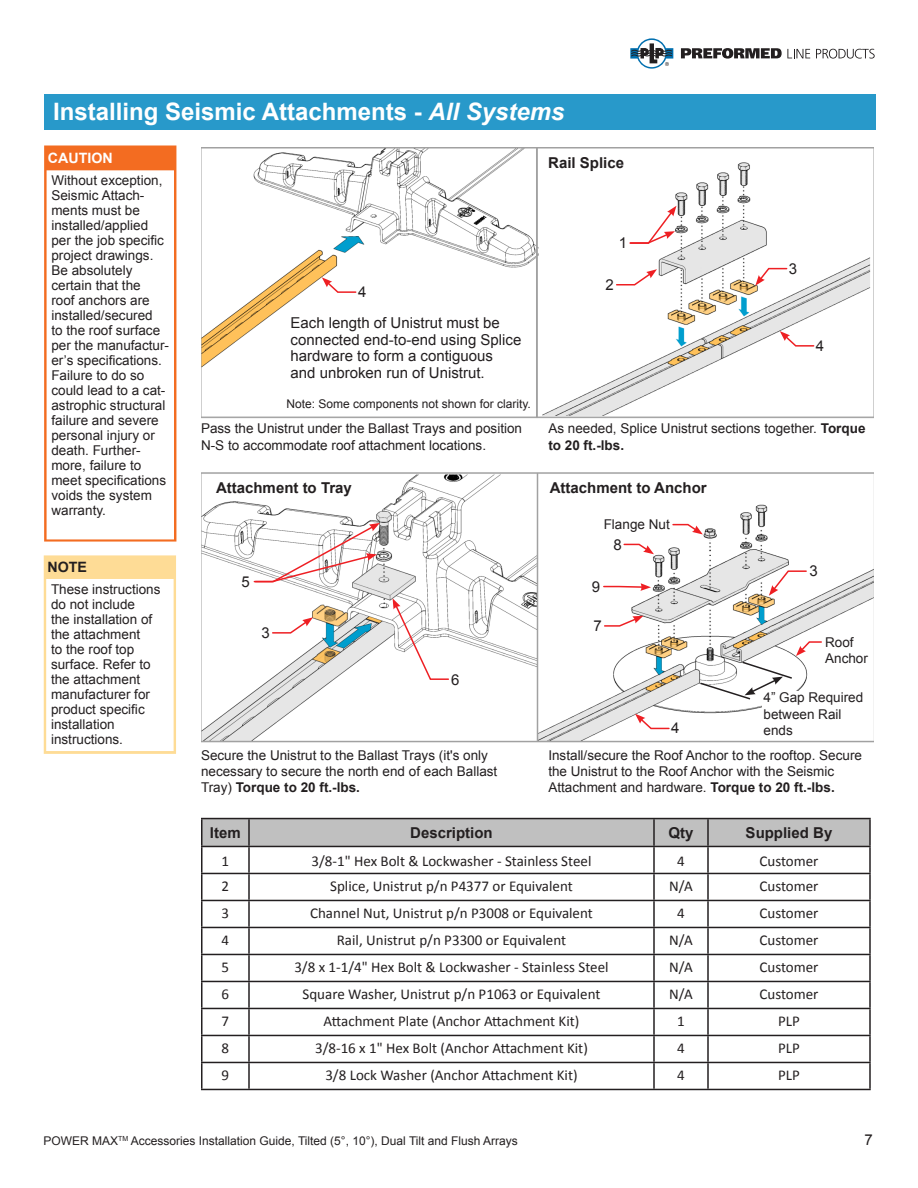
<style>
.page{position:relative;width:918px;height:1188px;background:#fff}
.page>*{position:absolute;margin:0;border:0;box-sizing:border-box;transform-origin:0 0}
.t1{font:700 24px "Arial";color:#fff}
.t2{font:15px "Calibri";color:#231f20}
.t3{font:15px/16.5px "Arial";color:#231f20}
.t4{font:700 15px "Arial";color:#231f20}
.t5{font:700 14.25px "Arial";color:#fff}
.t6{font:700 14.25px "Arial";color:#231f20}
.t7{font:13.5px/15px "Arial";color:#231f20}
.t8{font:12px "Arial";color:#231f20}
.s1{font-style:italic}
.s2{font-weight:700}
</style>
<div class="page">
<svg style="left:630px;top:38px;width:43px;height:31px"></svg>
<svg style="left:681px;top:48px;width:129px;height:11px"></svg>
<svg style="left:816px;top:49px;width:59px;height:10px"></svg>
<img style="left:201px;top:147px;width:673px;height:596px">
<div style="left:762px;top:691px;width:105px;height:45px;background:#fff"></div>
<svg style="left:755px;top:267px;width:33px;height:19px"></svg>
<svg style="left:780px;top:331px;width:35px;height:16px"></svg>
<svg style="left:322px;top:277px;width:35px;height:17px"></svg>
<svg style="left:635px;top:714px;width:35px;height:16px"></svg>
<svg style="left:769px;top:570px;width:39px;height:26px"></svg>
<svg style="left:623px;top:543px;width:31px;height:11px"></svg>
<svg style="left:672px;top:523px;width:31px;height:11px"></svg>
<svg style="left:615px;top:269px;width:42px;height:17px"></svg>
<svg style="left:393px;top:598px;width:57px;height:83px"></svg>
<svg style="left:271px;top:617px;width:42px;height:17px"></svg>
<svg style="left:603px;top:616px;width:41px;height:11px"></svg>
<svg style="left:629px;top:206px;width:47px;height:39px"></svg>
<svg style="left:602px;top:583px;width:49px;height:8px"></svg>
<svg style="left:253px;top:523px;width:127px;height:60px"></svg>
<svg style="left:44px;top:555px;width:132px;height:199px"></svg>
<svg style="left:44px;top:146px;width:132px;height:396px"></svg>
<svg style="left:699px;top:641px;width:124px;height:60px"></svg>
<hr style="left:201px;top:818px;width:48px;height:1px;background:#231f20">
<hr style="left:249px;top:818px;width:405px;height:1px;background:#231f20">
<hr style="left:654px;top:818px;width:54px;height:1px;background:#231f20">
<hr style="left:708px;top:818px;width:163px;height:1px;background:#231f20">
<hr style="left:869px;top:819px;width:2px;height:27px;background:#231f20">
<hr style="left:708px;top:846px;width:163px;height:1px;background:#231f20">
<hr style="left:869px;top:847px;width:2px;height:26px;background:#231f20">
<hr style="left:708px;top:873px;width:163px;height:1px;background:#231f20">
<hr style="left:869px;top:874px;width:2px;height:26px;background:#231f20">
<hr style="left:708px;top:900px;width:163px;height:1px;background:#231f20">
<hr style="left:869px;top:901px;width:2px;height:26px;background:#231f20">
<hr style="left:708px;top:927px;width:163px;height:1px;background:#231f20">
<hr style="left:869px;top:928px;width:2px;height:26px;background:#231f20">
<hr style="left:708px;top:954px;width:163px;height:1px;background:#231f20">
<hr style="left:869px;top:955px;width:2px;height:26px;background:#231f20">
<hr style="left:708px;top:981px;width:163px;height:1px;background:#231f20">
<hr style="left:869px;top:982px;width:2px;height:26px;background:#231f20">
<hr style="left:708px;top:1008px;width:163px;height:1px;background:#231f20">
<hr style="left:869px;top:1009px;width:2px;height:26px;background:#231f20">
<hr style="left:708px;top:1035px;width:163px;height:1px;background:#231f20">
<hr style="left:869px;top:1036px;width:2px;height:26px;background:#231f20">
<svg style="left:201px;top:819px;width:669px;height:270px"></svg>
<hr style="left:249px;top:1062px;width:405px;height:1px;background:#231f20">
<hr style="left:248px;top:1063px;width:2px;height:26px;background:#231f20">
<hr style="left:654px;top:1062px;width:54px;height:1px;background:#231f20">
<hr style="left:653px;top:1063px;width:2px;height:26px;background:#231f20">
<hr style="left:708px;top:1062px;width:163px;height:1px;background:#231f20">
<hr style="left:707px;top:1063px;width:2px;height:26px;background:#231f20">
<hr style="left:869px;top:1063px;width:2px;height:26px;background:#231f20">
<hr style="left:201px;top:1089px;width:48px;height:1px;background:#231f20">
<hr style="left:249px;top:1089px;width:405px;height:1px;background:#231f20">
<hr style="left:654px;top:1089px;width:54px;height:1px;background:#231f20">
<hr style="left:708px;top:1089px;width:163px;height:1px;background:#231f20">
<div style="left:44px;top:94px;width:832px;height:36px;background:#2899ca"></div>
<p class="t1" style="left:53px;top:96px;width:513px">Installing Seismic Attachments - <span class="s1">All Systems</span></p>
<p class="t5" style="left:48px;top:149px;width:66px">CAUTION</p>
<p class="t7" style="left:51px;top:173px;width:119px">Without exception,<br>Seismic Attach&shy;ments must be installed/applied per the job specific project drawings.<br>Be absolutely certain that the<br>roof anchors are installed/secured<br>to the roof surface per the manufactur&shy;er’s specifications.<br>Failure to do so could lead to a cat&shy;astrophic structural failure and severe personal injury or death. Further&shy;more, failure to meet specifications voids the system warranty.</p>
<p class="t6" style="left:48px;top:557px;width:41px">NOTE</p>
<p class="t7" style="left:51px;top:582px;width:111px">These instructions do not include<br>the installation of the attachment<br>to the roof top surface. Refer to the attachment manufacturer for product specific installation instructions.</p>
<p class="t4" style="left:548px;top:153px;width:77px">Rail Splice</p>
<p class="t3" style="left:358px;top:284px;width:10px">4</p>
<p class="t3" style="left:291px;top:315px;width:232px">Each length of Unistrut must be connected end-to-end using Splice hardware to form a contiguous and unbroken run of Unistrut.</p>
<p class="t8" style="left:286px;top:396px;width:246px">Note: Some components not shown for clarity.</p>
<p class="t7" style="left:201px;top:421px;width:323px;line-height:16.2px">Pass the Unistrut under the Ballast Trays and position<br>N-S to accommodate roof attachment locations.</p>
<p class="t3" style="left:619px;top:235px;width:10px">1</p>
<p class="t3" style="left:605px;top:276px;width:10px">2</p>
<p class="t3" style="left:789px;top:260px;width:10px">3</p>
<p class="t3" style="left:816px;top:337px;width:10px">4</p>
<p class="t7" style="left:548px;top:421px;width:319px;line-height:16.2px">As needed, Splice Unistrut sections together. <span class="s2">Torque to 20 ft.-lbs.</span></p>
<p class="t4" style="left:216px;top:477px;width:137px">Attachment to Tray</p>
<p class="t4" style="left:550px;top:477px;width:158px">Attachment to Anchor</p>
<p class="t7" style="left:604px;top:517px;width:68px">Flange Nut</p>
<p class="t3" style="left:241px;top:574px;width:10px">5</p>
<p class="t3" style="left:261px;top:624px;width:10px">3</p>
<p class="t3" style="left:451px;top:671px;width:10px">6</p>
<p class="t7" style="left:201px;top:747px;width:298px;line-height:16.2px">Secure the Unistrut to the Ballast Trays (it's only necessary to secure the north end of each Ballast<br>Tray) <span class="s2">Torque to 20 ft.-lbs.</span></p>
<p class="t3" style="left:592px;top:578px;width:10px">9</p>
<p class="t3" style="left:593px;top:618px;width:10px">7</p>
<p class="t3" style="left:613px;top:537px;width:10px">8</p>
<p class="t3" style="left:671px;top:720px;width:10px">4</p>
<p class="t3" style="left:809px;top:563px;width:10px">3</p>
<p class="t7" style="left:825px;top:634px;width:44px;line-height:16.2px">Roof<br>Anchor</p>
<p class="t7" style="left:764px;top:690px;width:101px;line-height:16.2px">4” Gap Required between Rail ends</p>
<p class="t7" style="left:548px;top:747px;width:315px;line-height:16.2px">Install/secure the Roof Anchor to the rooftop. Secure the Unistrut to the Roof Anchor with the Seismic<br>Attachment and hardware. <span class="s2">Torque to 20 ft.-lbs.</span></p>
<p class="t4" style="left:210px;top:823px;width:32px">Item</p>
<p class="t4" style="left:410px;top:823px;width:84px">Description</p>
<p class="t4" style="left:668px;top:823px;width:27px">Qty</p>
<p class="t4" style="left:746px;top:823px;width:88px">Supplied By</p>
<p class="t2" style="left:222px;top:851px;width:9px">1</p>
<p class="t2" style="left:312px;top:851px;width:281px">3/8-1" Hex Bolt &amp; Lockwasher - Stainless Steel</p>
<p class="t2" style="left:677px;top:851px;width:9px">4</p>
<p class="t2" style="left:759px;top:851px;width:61px">Customer</p>
<p class="t2" style="left:222px;top:876px;width:9px">2</p>
<p class="t2" style="left:330px;top:876px;width:244px">Splice, Unistrut p/n P4377 or Equivalent</p>
<p class="t2" style="left:669px;top:876px;width:25px">N/A</p>
<p class="t2" style="left:759px;top:876px;width:61px">Customer</p>
<p class="t2" style="left:222px;top:903px;width:9px">3</p>
<p class="t2" style="left:310px;top:903px;width:284px">Channel Nut, Unistrut p/n P3008 or Equivalent</p>
<p class="t2" style="left:677px;top:903px;width:9px">4</p>
<p class="t2" style="left:759px;top:903px;width:61px">Customer</p>
<p class="t2" style="left:222px;top:930px;width:9px">4</p>
<p class="t2" style="left:337px;top:930px;width:231px">Rail, Unistrut p/n P3300 or Equivalent</p>
<p class="t2" style="left:669px;top:930px;width:25px">N/A</p>
<p class="t2" style="left:759px;top:930px;width:61px">Customer</p>
<p class="t2" style="left:222px;top:957px;width:9px">5</p>
<p class="t2" style="left:294px;top:957px;width:316px">3/8 x 1-1/4" Hex Bolt &amp; Lockwasher - Stainless Steel</p>
<p class="t2" style="left:669px;top:957px;width:25px">N/A</p>
<p class="t2" style="left:759px;top:957px;width:61px">Customer</p>
<p class="t2" style="left:222px;top:984px;width:9px">6</p>
<p class="t2" style="left:303px;top:984px;width:299px">Square Washer, Unistrut p/n P1063 or Equivalent</p>
<p class="t2" style="left:669px;top:984px;width:25px">N/A</p>
<p class="t2" style="left:759px;top:984px;width:61px">Customer</p>
<p class="t2" style="left:222px;top:1011px;width:9px">7</p>
<p class="t2" style="left:324px;top:1011px;width:257px">Attachment Plate (Anchor Attachment Kit)</p>
<p class="t2" style="left:677px;top:1011px;width:9px">1</p>
<p class="t2" style="left:778px;top:1011px;width:23px">PLP</p>
<p class="t2" style="left:222px;top:1038px;width:9px">8</p>
<p class="t2" style="left:315px;top:1038px;width:274px">3/8-16 x 1" Hex Bolt (Anchor Attachment Kit)</p>
<p class="t2" style="left:677px;top:1038px;width:9px">4</p>
<p class="t2" style="left:778px;top:1038px;width:23px">PLP</p>
<p class="t2" style="left:222px;top:1065px;width:9px">9</p>
<p class="t2" style="left:325px;top:1065px;width:254px">3/8 Lock Washer (Anchor Attachment Kit)</p>
<p class="t2" style="left:677px;top:1065px;width:9px">4</p>
<p class="t2" style="left:778px;top:1065px;width:23px">PLP</p>
<p class="t8" style="left:43px;top:1133px;width:476px">POWER MAX<sup>TM</sup> Accessories Installation Guide, Tilted (5°, 10°), Dual Tilt and Flush Arrays</p>
<p class="t3" style="left:865px;top:1132px;width:10px">7</p>
</div>
